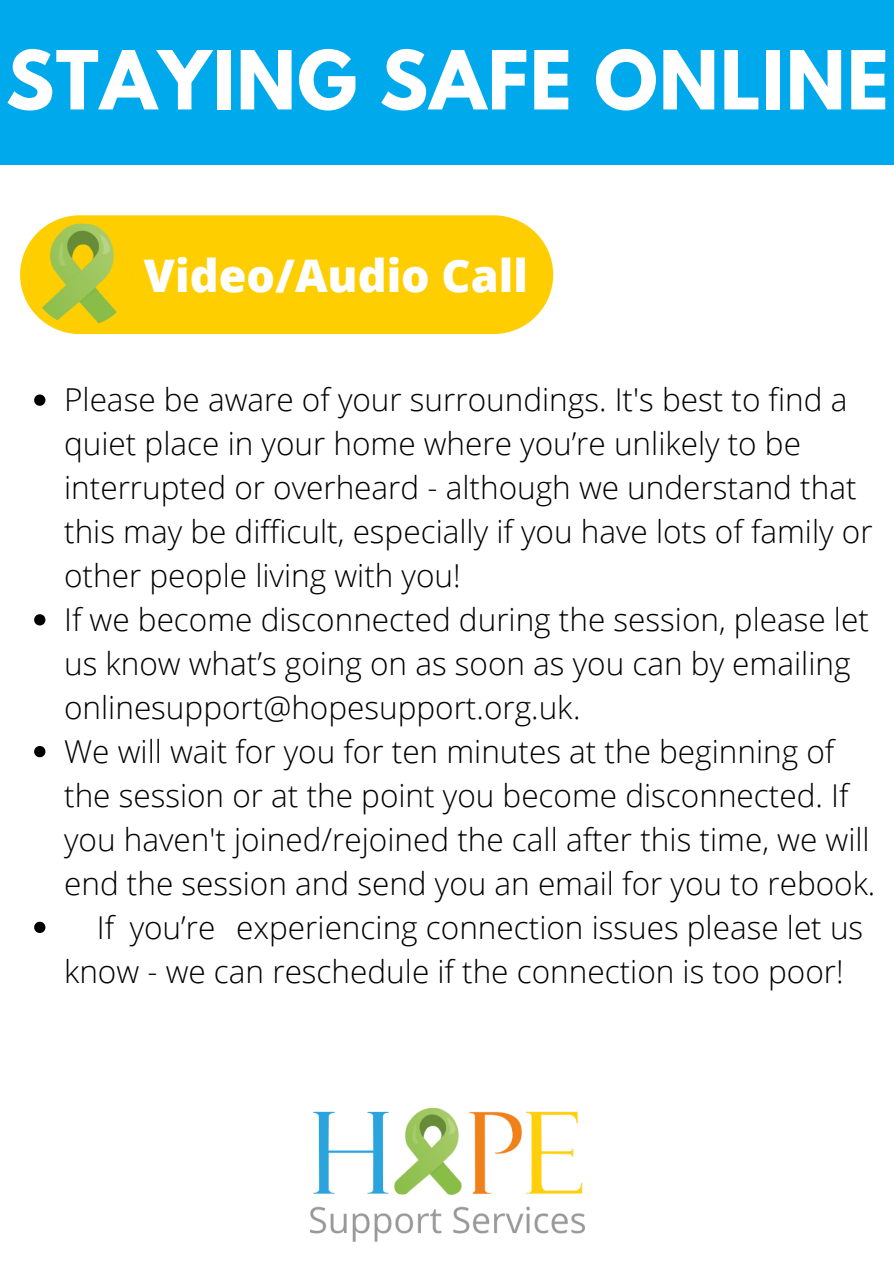
<style>
.page{position:relative;width:894px;height:1264px;background:#fff}
.page>*{position:absolute;margin:0;border:0;box-sizing:border-box;transform-origin:0 0}
.t1{font:700 72px "League Spartan";letter-spacing:.02em;color:#fff}
.t2{font:800 45px "Open Sans";color:#fff}
.t3{font:300 31.5px/44px "Open Sans";color:#000}
</style>
<div class="page">
<div style="left:0;top:0;width:893px;height:165px;background:#00a9ec"></div>
<svg style="left:34px;top:394px;width:11px;height:12px"></svg>
<svg style="left:34px;top:614px;width:11px;height:11px"></svg>
<svg style="left:34px;top:746px;width:11px;height:11px"></svg>
<svg style="left:34px;top:921px;width:11px;height:12px"></svg>
<img style="left:310px;top:1108px;width:274px;height:133px">
<div style="left:20px;top:215px;width:533px;height:119px;background:#fece01;border-radius:60px"></div>
<img style="left:30px;top:224px;width:87px;height:102px">
<p class="t1" style="left:6px;top:45px;width:884px">STAYING SAFE ONLINE</p>
<p class="t2" style="left:144px;top:244px;width:385px">Video/Audio Call</p>
<p class="t3" style="left:64px;top:377px;width:809px">Please be aware of your surroundings. It's best to find a quiet place in your home where you’re unlikely to be interrupted or overheard - although we understand that this may be difficult, especially if you have lots of family or other people living with you!</p>
<p class="t3" style="left:64px;top:597px;width:806px">If we become disconnected during the session, please let us know what’s going on as soon as you can by emailing onlinesupport@hopesupport.org.uk.</p>
<p class="t3" style="left:64px;top:728px;width:812px">We will wait for you for ten minutes at the beginning of the session or at the point you become disconnected. If you haven't joined/rejoined the call after this time, we will end the session and send you an email for you to rebook.</p>
<p class="t3" style="left:64px;top:904px;width:800px;text-indent:33px">If you’re experiencing connection issues please let us know - we can reschedule if the connection is too poor!</p>
</div>
